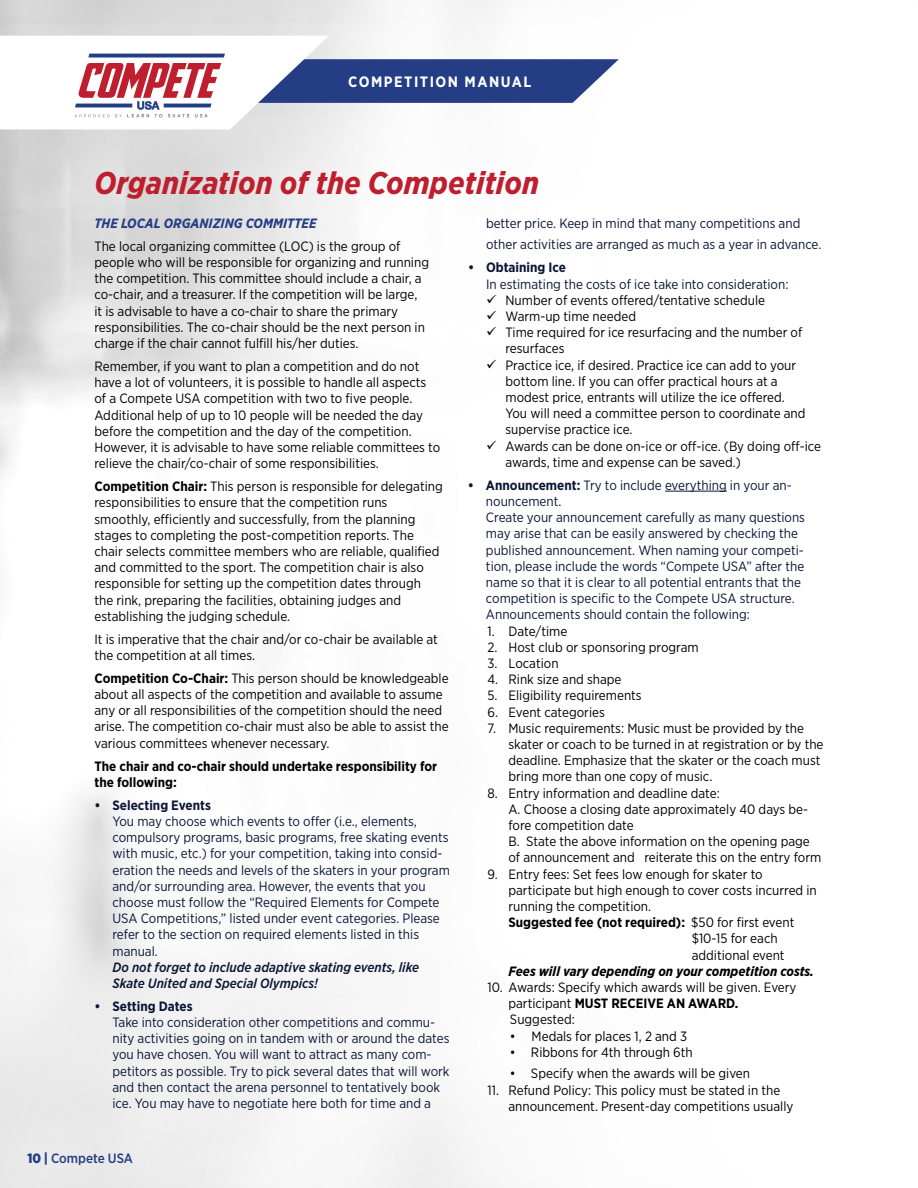
<style>
.page{position:relative;width:918px;height:1188px;background:#fff}
.page>*{position:absolute;margin:0;border:0;box-sizing:border-box;transform-origin:0 0}
.t1{font:italic 700 31.5px "Gotham Narrow";color:#be1e2d}
.t2{font:700 15px "Gotham Narrow";letter-spacing:.1em;color:#fff}
.t3{font:13.5px/16.2px "Gotham Narrow";color:#000}
.t4{font:13.5px/16.2px "Gotham Narrow";color:#0b1637}
.t5{font:700 13.5px/16.2px "Gotham Narrow";color:#000}
.t6{font:italic 500 13.5px/16.2px "Gotham Narrow";color:#0b1637}
.t7{font:italic 700 13.5px "Gotham Narrow";color:#000}
.t8{font:700 13.5px "Gotham Narrow";color:#0b1637}
.t9{font:italic 700 13.5px "Gotham Narrow";color:#243d84}
.t10{font:500 13.5px "Gotham Narrow";color:#243d84}
.s1{font-weight:700}
.s2{font-weight:900}
.s3{font-weight:400}
</style>
<div class="page">
<svg style="left:74px;top:36px;width:545px;height:93px"></svg>
<hr style="left:665px;top:491px;width:62px;height:1px;background:#0b1637">
<p class="t2" style="left:348px;top:72px;width:185px">COMPETITION MANUAL</p>
<h1 class="t1" style="left:94px;top:163px;width:446px">Organization of the Competition</h1>
<p class="t9" style="left:94px;top:214px;width:224px">THE LOCAL ORGANIZING COMMITTEE</p>
<p class="t3" style="left:94px;top:238px;width:336px">The local organizing committee (LOC) is the group of people who will be responsible for organizing and running the competition. This committee should include a chair, a co-chair, and a treasurer. If the competition will be large,<br>it is advisable to have a co-chair to share the primary responsibilities. The co-chair should be the next person in charge if the chair cannot fulfill his/her duties.</p>
<p class="t3" style="left:94px;top:358px;width:347px">Remember, if you want to plan a competition and do not have a lot of volunteers, it is possible to handle all aspects of a Compete USA competition with two to five people.<br>Additional help of up to 10 people will be needed the day before the competition and the day of the competition.<br>However, it is advisable to have some reliable committees to relieve the chair/co-chair of some responsibilities.</p>
<p class="t3" style="left:94px;top:478px;width:350px"><span class="s1">Competition Chair:</span> This person is responsible for delegating responsibilities to ensure that the competition runs smoothly, efficiently and successfully, from the planning stages to completing the post-competition reports. The chair selects committee members who are reliable, qualified and committed to the sport. The competition chair is also responsible for setting up the competition dates through the rink, preparing the facilities, obtaining judges and establishing the judging schedule.</p>
<p class="t3" style="left:94px;top:631px;width:345px">It is imperative that the chair and/or co-chair be available at the competition at all times.</p>
<p class="t3" style="left:94px;top:670px;width:356px"><span class="s1">Competition Co-Chair:</span> This person should be knowledgeable about all aspects of the competition and available to assume any or all responsibilities of the competition should the need arise. The competition co-chair must also be able to assist the various committees whenever necessary.</p>
<p class="t5" style="left:94px;top:758px;width:344px">The chair and co-chair should undertake responsibility for the following:</p>
<p class="t8" style="left:94px;top:796px;width:118px">• Selecting Events</p>
<p class="t4" style="left:112px;top:813px;width:339px">You may choose which events to offer (i.e., elements, compulsory programs, basic programs, free skating events with music, etc.) for your competition, taking into consid&shy;eration the needs and levels of the skaters in your program and/or surrounding area. However, the events that you choose must follow the “Required Elements for Compete USA Competitions,” listed under event categories. Please refer to the section on required elements listed in this manual.</p>
<p class="t6" style="left:112px;top:959px;width:308px">Do not forget to include adaptive skating events, like<br>Skate United and Special Olympics!</p>
<p class="t8" style="left:94px;top:997px;width:100px">• Setting Dates</p>
<p class="t4" style="left:112px;top:1014px;width:339px">Take into consideration other competitions and commu&shy;nity activities going on in tandem with or around the dates you have chosen. You will want to attract as many com&shy;petitors as possible. Try to pick several dates that will work and then contact the arena personnel to tentatively book ice. You may have to negotiate here both for time and a</p>
<p class="t10" style="left:27px;top:1150px;width:107px"><span class="s2">10 |</span> Compete USA</p>
<p class="t4" style="left:486px;top:212px;width:337px;line-height:21.6px">better price. Keep in mind that many competitions and other activities are arranged as much as a year in advance.</p>
<p class="t8" style="left:468px;top:259px;width:100px">• Obtaining Ice</p>
<p class="t4" style="left:486px;top:276px;width:304px">In estimating the costs of ice take into consideration:</p>
<p class="t3" style="left:486px;top:292px;width:281px">✓ Number of events offered/tentative schedule</p>
<p class="t3" style="left:486px;top:308px;width:152px">✓ Warm-up time needed</p>
<p class="t3" style="left:505px;top:324px;width:298px;text-indent:-19px">✓ Time required for ice resurfacing and the number of resurfaces</p>
<p class="t3" style="left:505px;top:357px;width:302px;text-indent:-19px">✓ Practice ice, if desired. Practice ice can add to your bottom line. If you can offer practical hours at a modest price, entrants will utilize the ice offered.<br>You will need a committee person to coordinate and supervise practice ice.</p>
<p class="t3" style="left:505px;top:438px;width:317px;text-indent:-19px">✓ Awards can be done on-ice or off-ice. (By doing off-ice awards, time and expense can be saved.)</p>
<p class="t4" style="left:486px;top:477px;width:321px;text-indent:-18px"><span class="s1">• Announcement:</span> Try to include everything in your an&shy;nouncement.<br>Create your announcement carefully as many questions may arise that can be easily answered by checking the published announcement. When naming your competi&shy;tion, please include the words “Compete USA” after the name so that it is clear to all potential entrants that the competition is specific to the Compete USA structure.<br>Announcements should contain the following:</p>
<p class="t3" style="left:487px;top:622px;width:81px">1. Date/time</p>
<p class="t3" style="left:487px;top:639px;width:213px">2. Host club or sponsoring program</p>
<p class="t3" style="left:487px;top:655px;width:73px">3. Location</p>
<p class="t3" style="left:487px;top:671px;width:136px">4. Rink size and shape</p>
<p class="t3" style="left:487px;top:687px;width:156px">5. Eligibility requirements</p>
<p class="t3" style="left:487px;top:703px;width:119px">6. Event categories</p>
<p class="t3" style="left:508px;top:720px;width:317px;text-indent:-21px">7. Music requirements: Music must be provided by the skater or coach to be turned in at registration or by the deadline. Emphasize that the skater or the coach must bring more than one copy of music.</p>
<p class="t3" style="left:508px;top:784px;width:314px;text-indent:-21px">8. Entry information and deadline date:<br>A. Choose a closing date approximately 40 days be&shy;fore competition date<br>B. State the above information on the opening page of announcement and reiterate this on the entry form</p>
<p class="t3" style="left:487px;top:865px;width:277px">9. Entry fees: Set fees low enough for skater to</p>
<p class="t3" style="left:508px;top:882px;width:310px">participate but high enough to cover costs incurred in</p>
<p class="t3" style="left:508px;top:898px;width:144px">running the competition.</p>
<p class="t5" style="left:508px;top:914px;width:287px">Suggested fee (not required): <span class="s3">$50 for first event</span></p>
<p class="t3" style="left:692px;top:930px;width:87px">$10-15 for each</p>
<p class="t3" style="left:692px;top:946px;width:94px">additional event</p>
<p class="t7" style="left:508px;top:962px;width:307px">Fees will vary depending on your competition costs.</p>
<p class="t3" style="left:508px;top:979px;width:290px;text-indent:-21px">10. Awards: Specify which awards will be given. Every participant <span class="s1">MUST RECEIVE AN AWARD.<br></span>Suggested:</p>
<p class="t3" style="left:510px;top:1027px;width:179px">• Medals for places 1, 2 and 3</p>
<p class="t3" style="left:510px;top:1044px;width:184px">• Ribbons for 4th through 6th</p>
<p class="t3" style="left:510px;top:1065px;width:242px">• Specify when the awards will be given</p>
<p class="t3" style="left:509px;top:1081px;width:286px;text-indent:-21px">11. Refund Policy: This policy must be stated in the announcement. Present-day competitions usually</p>
</div>
